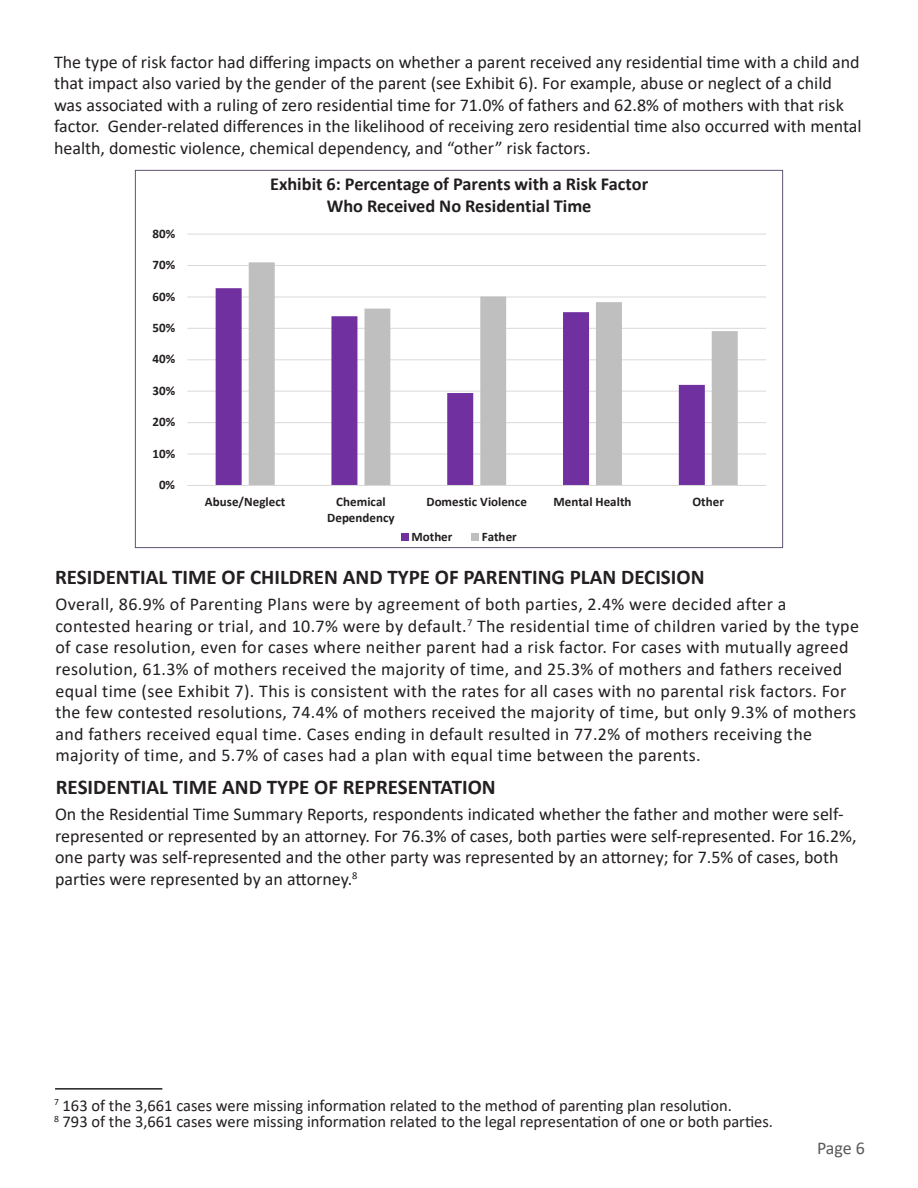
<style>
.page{position:relative;width:918px;height:1188px;background:#fff}
.page>*{position:absolute;margin:0;border:0;box-sizing:border-box;transform-origin:0 0}
.t1{font:700 21px "Calibri";color:#231f20}
.t2{font:700 18.3px/22.4px "Calibri";color:#221e1f;text-align:center}
.t3{font:18px/21.6px "Calibri";color:#231f20}
.t4{font:18px/21.6px "Calibri";letter-spacing:.02em;color:#231f20}
.t5{font:18px "Calibri";color:#595959}
.t6{font:16.5px "Calibri";color:#231f20}
.t7{font:700 13.05px/15.9px "Calibri";letter-spacing:.005em;color:#221e1f;text-align:center}
</style>
<div class="page">
<hr style="left:187px;top:453px;width:579px;height:1px;background:#d9d9d9">
<hr style="left:187px;top:422px;width:579px;height:1px;background:#d9d9d9">
<hr style="left:187px;top:391px;width:579px;height:1px;background:#d9d9d9">
<hr style="left:187px;top:359px;width:579px;height:1px;background:#d9d9d9">
<hr style="left:187px;top:328px;width:579px;height:1px;background:#d9d9d9">
<hr style="left:187px;top:296px;width:579px;height:1px;background:#d9d9d9">
<hr style="left:187px;top:265px;width:579px;height:1px;background:#d9d9d9">
<hr style="left:187px;top:234px;width:579px;height:1px;background:#d9d9d9">
<svg style="left:216px;top:288px;width:33px;height:197px;fill:#7030a0"></svg>
<svg style="left:249px;top:262px;width:489px;height:223px"></svg>
<hr style="left:187px;top:485px;width:579px;height:1px;background:#d9d9d9">
<div style="left:401px;top:534px;width:7px;height:7px;background:#7030a0"></div>
<div style="left:471px;top:534px;width:8px;height:7px;background:#bfbfbf"></div>
<hr style="left:55px;top:1088px;width:107px;height:2px;background:#231f20">
<p class="t3" style="left:54px;top:50px;width:809px">The type of risk factor had differing impacts on whether a parent received any residential time with a child and that impact also varied by the gender of the parent (see Exhibit 6). For example, abuse or neglect of a child was associated with a ruling of zero residential time for 71.0% of fathers and 62.8% of mothers with that risk factor. Gender-related differences in the likelihood of receiving zero residential time also occurred with mental health, domestic violence, chemical dependency, and “other” risk factors.</p>
<p class="t7" style="left:152px;top:225px;width:24px">80%</p>
<p class="t7" style="left:152px;top:257px;width:24px">70%</p>
<p class="t7" style="left:152px;top:288px;width:24px">60%</p>
<p class="t7" style="left:152px;top:320px;width:24px">50%</p>
<p class="t7" style="left:152px;top:351px;width:24px">40%</p>
<p class="t7" style="left:152px;top:382px;width:24px">30%</p>
<p class="t7" style="left:152px;top:414px;width:24px">20%</p>
<p class="t7" style="left:152px;top:445px;width:24px">10%</p>
<p class="t7" style="left:159px;top:477px;width:18px">0%</p>
<p class="t2" style="left:270px;top:173px;width:380px">Exhibit 6: Percentage of Parents with a Risk Factor<br>Who Received No Residential Time</p>
<p class="t7" style="left:205px;top:494px;width:82px">Abuse/Neglect</p>
<p class="t7" style="left:327px;top:494px;width:69px">Chemical<br>Dependency</p>
<p class="t7" style="left:426px;top:494px;width:102px">Domestic Violence</p>
<p class="t7" style="left:553px;top:494px;width:80px">Mental Health</p>
<p class="t7" style="left:692px;top:494px;width:33px">Other</p>
<p class="t7" style="left:411px;top:528px;width:43px">Mother</p>
<p class="t7" style="left:482px;top:528px;width:37px">Father</p>
<p class="t1" style="left:55px;top:562px;width:651px">RESIDENTIAL TIME OF CHILDREN AND TYPE OF PARENTING PLAN DECISION</p>
<p class="t4" style="left:55px;top:593px;width:805px">Overall, 86.9% of Parenting Plans were by agreement of both parties, 2.4% were decided after a contested hearing or trial, and 10.7% were by default.<sup>7</sup> The residential time of children varied by the type of case resolution, even for cases where neither parent had a risk factor. For cases with mutually agreed resolution, 61.3% of mothers received the majority of time, and 25.3% of mothers and fathers received equal time (see Exhibit 7). This is consistent with the rates for all cases with no parental risk factors. For the few contested resolutions, 74.4% of mothers received the majority of time, but only 9.3% of mothers and fathers received equal time. Cases ending in default resulted in 77.2% of mothers receiving the majority of time, and 5.7% of cases had a plan with equal time between the parents.</p>
<p class="t1" style="left:56px;top:772px;width:441px">RESIDENTIAL TIME AND TYPE OF REPRESENTATION</p>
<p class="t3" style="left:55px;top:803px;width:803px">On the Residential Time Summary Reports, respondents indicated whether the father and mother were self&shy;represented or represented by an attorney. For 76.3% of cases, both parties were self-represented. For 16.2%, one party was self-represented and the other party was represented by an attorney; for 7.5% of cases, both parties were represented by an attorney.<sup>8</sup></p>
<p class="t6" style="left:54px;top:1094px;width:680px"><sup>7</sup> 163 of the 3,661 cases were missing information related to the method of parenting plan resolution.</p>
<p class="t6" style="left:54px;top:1110px;width:721px"><sup>8</sup> 793 of the 3,661 cases were missing information related to the legal representation of one or both parties.</p>
<p class="t5" style="left:817px;top:1136px;width:50px">Page 6</p>
</div>
